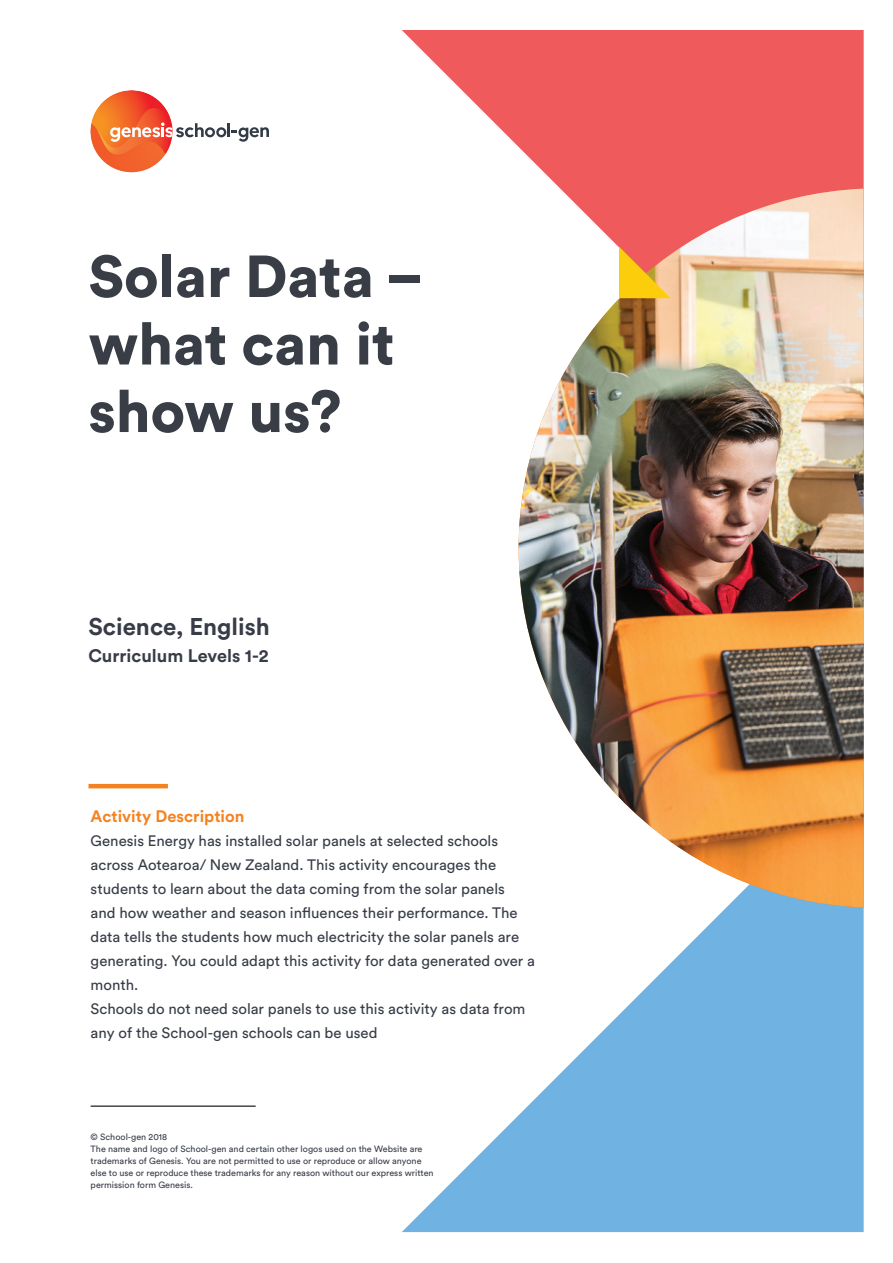
<style>
.page{position:relative;width:893px;height:1263px;background:#fff}
.page>*{position:absolute;margin:0;border:0;box-sizing:border-box;transform-origin:0 0}
.t1{font:900 58.5px/67.5px "Circular Std";color:#383d46}
.t2{font:700 24px "Circular Std";color:#373c47}
.t3{font:700 18px "Circular Std";color:#373c47}
.t4{font:700 16.5px "Circular Std";color:#f58220}
.t5{font:15px/24px "Circular Std";color:#373c47}
.t6{font:9px/12px "Circular Std";color:#373c47}
</style>
<div class="page">
<svg style="left:402px;top:907px;width:462px;height:325px;fill:#70b2e1"></svg>
<svg style="left:402px;top:30px;width:462px;height:159px;fill:#ef5a5d"></svg>
<hr style="left:91px;top:1105px;width:165px;height:2px;background:#454646">
<img style="left:90px;top:90px;width:83px;height:82px;border-radius:41px">
<svg style="left:110px;top:123px;width:159px;height:19px"></svg>
<img style="left:519px;top:189px;width:345px;height:718px">
<hr style="left:88px;top:784px;width:80px;height:4px;background:#f58220">
<svg style="left:619px;top:247px;width:51px;height:51px;background:#f5a93d"></svg>
<h1 class="t1" style="left:88px;top:241px;width:336px">Solar Data – what can it show us?</h1>
<h2 class="t2" style="left:88px;top:611px;width:183px">Science, English</h2>
<p class="t3" style="left:88px;top:644px;width:182px">Curriculum Levels 1-2</p>
<p class="t4" style="left:91px;top:805px;width:155px">Activity Description</p>
<p class="t5" style="left:91px;top:828px;width:446px">Genesis Energy has installed solar panels at selected schools across Aotearoa/ New Zealand. This activity encourages the students to learn about the data coming from the solar panels<br>and how weather and season influences their performance. The data tells the students how much electricity the solar panels are generating. You could adapt this activity for data generated over a month.<br>Schools do not need solar panels to use this activity as data from any of the School-gen schools can be used</p>
<p class="t6" style="left:91px;top:1130px;width:344px">© School-gen 2018<br>The name and logo of School-gen and certain other logos used on the Website are trademarks of Genesis. You are not permitted to use or reproduce or allow anyone else to use or reproduce these trademarks for any reason without our express written permission form Genesis.</p>
</div>
